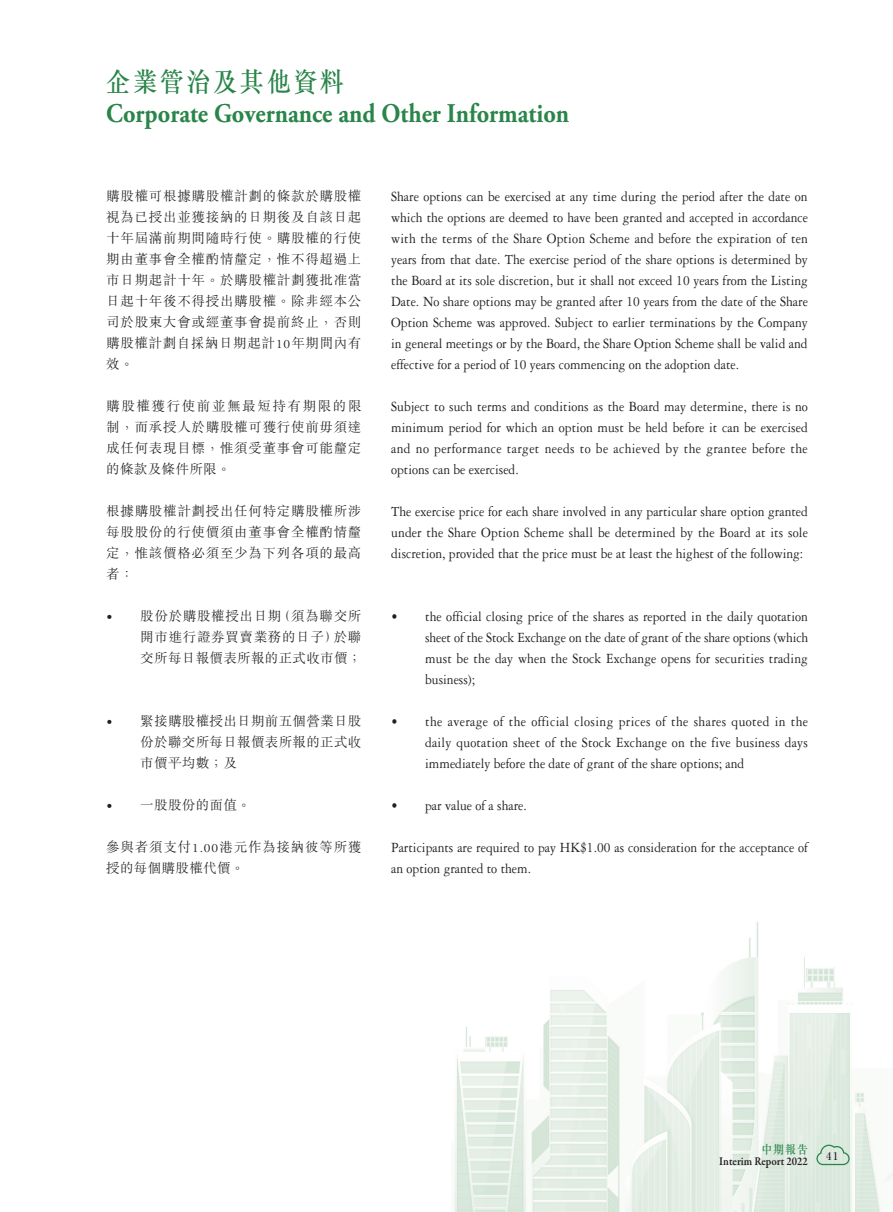
<style>
.page{position:relative;width:893px;height:1212px;background:#fff}
.page>*{position:absolute;margin:0;border:0;box-sizing:border-box;transform-origin:0 0}
.t1{font:700 27px "Adobe Garamond Pro";color:#2a854a;scale:.9 1}
.t2{font:500 27px "M Sung HK";letter-spacing:.1em;color:#2a854a;scale:.9 1}
.t3{font:15px/21px "Garamond 3 LT Std";color:#231f20;text-align:justify;scale:.9 1}
.t4{font:300 13.5px/21px "M Sung HK";letter-spacing:.055em;color:#231f20;text-align:justify}
.t5{font:300 13.5px "M Sung HK";letter-spacing:.025em;color:#231f20}
.t6{font:600 12px "Garamond Premr Pro";color:#231f20;scale:.9 1}
.t7{font:500 12px "M Sung HK";color:#2a854a;scale:.9 1}
.t8{font:500 12px "M Sung HK";color:#231f20;scale:.9 1}
.s1{font-family:"Garamond 3 LT Std";font-weight:400}
</style>
<div class="page">
<img style="left:454px;top:923px;width:439px;height:289px">
<svg style="left:816px;top:1144px;width:34px;height:21px"></svg>
<h1 class="t2" style="left:106px;top:63px;width:266px">企業管治及其他資料</h1>
<h1 class="t1" style="left:106px;top:98px;width:516px">Corporate Governance and Other Information</h1>
<p class="t4" style="left:106px;top:185px;width:257px">購股權可根據購股權計劃的條款於購股權視為已授出並獲接納的日期後及自該日起十年屆滿前期間隨時行使。購股權的行使期由董事會全權酌情釐定，惟不得超過上市日期起計十年。於購股權計劃獲批准當日起十年後不得授出購股權。除非經本公司於股東大會或經董事會提前終止，否則購股權計劃自採納日期起計<span class="s1">10</span>年期間內有效。</p>
<p class="t4" style="left:106px;top:395px;width:257px">購股權獲行使前並無最短持有期限的限制，而承授人於購股權可獲行使前毋須達成任何表現目標，惟須受董事會可能釐定的條款及條件所限。</p>
<p class="t4" style="left:106px;top:500px;width:257px">根據購股權計劃授出任何特定購股權所涉每股股份的行使價須由董事會全權酌情釐定，惟該價格必須至少為下列各項的最高者：</p>
<p class="t4" style="left:140px;top:605px;width:223px;text-indent:-34px"><span class="s1">•</span> 股份於購股權授出日期（須為聯交所開市進行證券買賣業務的日子）於聯交所每日報價表所報的正式收市價；</p>
<p class="t4" style="left:140px;top:710px;width:223px;text-indent:-34px"><span class="s1">•</span> 緊接購股權授出日期前五個營業日股份於聯交所每日報價表所報的正式收市價平均數；及</p>
<p class="t5" style="left:106px;top:796px;width:146px"><span class="s1">•</span> 一股股份的面值。</p>
<p class="t4" style="left:106px;top:836px;width:257px">參與者須支付<span class="s1">1.00</span>港元作為接納彼等所獲授的每個購股權代價。</p>
<p class="t3" style="left:391px;top:186px;width:465px">Share options can be exercised at any time during the period after the date on which the options are deemed to have been granted and accepted in accordance with the terms of the Share Option Scheme and before the expiration of ten years from that date. The exercise period of the share options is determined by the Board at its sole discretion, but it shall not exceed 10 years from the Listing Date. No share options may be granted after 10 years from the date of the Share Option Scheme was approved. Subject to earlier terminations by the Company in general meetings or by the Board, the Share Option Scheme shall be valid and effective for a period of 10 years commencing on the adoption date.</p>
<p class="t3" style="left:391px;top:396px;width:464px">Subject to such terms and conditions as the Board may determine, there is no minimum period for which an option must be held before it can be exercised and no performance target needs to be achieved by the grantee before the options can be exercised.</p>
<p class="t3" style="left:391px;top:501px;width:465px">The exercise price for each share involved in any particular share option granted under the Share Option Scheme shall be determined by the Board at its sole discretion, provided that the price must be at least the highest of the following:</p>
<p class="t3" style="left:425px;top:606px;width:427px;text-indent:-34px">• the official closing price of the shares as reported in the daily quotation sheet of the Stock Exchange on the date of grant of the share options (which must be the day when the Stock Exchange opens for securities trading business);</p>
<p class="t3" style="left:425px;top:711px;width:427px;text-indent:-34px">• the average of the official closing prices of the shares quoted in the daily quotation sheet of the Stock Exchange on the five business days immediately before the date of grant of the share options; and</p>
<p class="t3" style="left:391px;top:795px;width:152px">• par value of a share.</p>
<p class="t3" style="left:391px;top:837px;width:465px">Participants are required to pay HK$1.00 as consideration for the acceptance of an option granted to them.</p>
<p class="t7" style="left:761px;top:1141px;width:53px">中期報告</p>
<p class="t6" style="left:719px;top:1154px;width:100px">Interim Report 2022</p>
<p class="t8" style="left:826px;top:1147px;width:15px">41</p>
</div>
